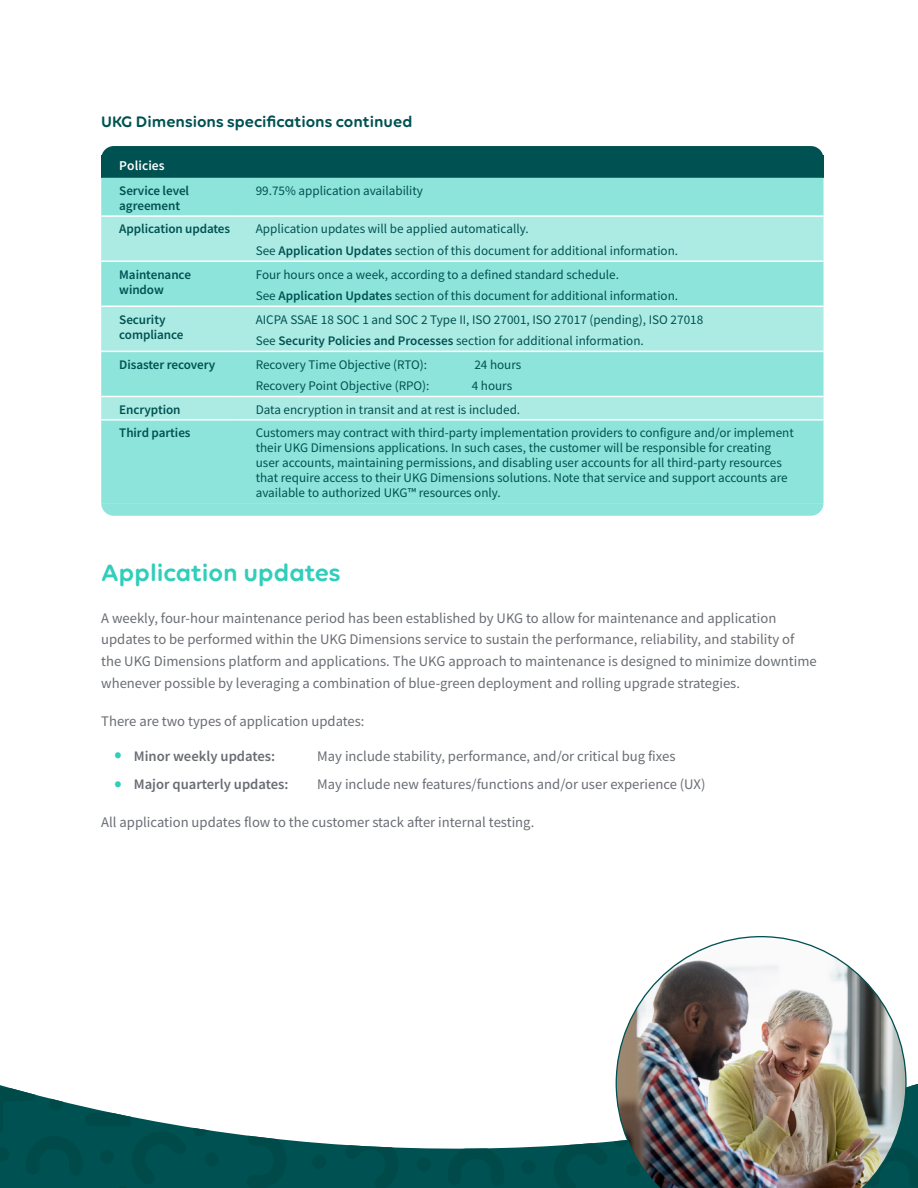
<style>
.page{position:relative;width:918px;height:1188px;background:#fff}
.page>*{position:absolute;margin:0;border:0;box-sizing:border-box;transform-origin:0 0}
.t1{font:600 25.5px "Volte Rounded";color:#30cebb}
.t2{font:600 16.5px "Volte Rounded";color:#005151}
.t3{font:14.7px/21.8px "Source Sans Pro";color:#696d73}
.t4{font:600 14.7px "Source Sans Pro";color:#696d73}
.t5{font:600 13.5px "Source Sans Pro";letter-spacing:.005em;color:#fff}
.t6{font:13.2px/15px "Source Sans Pro";color:#005151}
.t7{font:600 13.2px/15px "Source Sans Pro";letter-spacing:-.005em;color:#005151}
.s1{font-weight:600}
.s2{font-weight:400;font-size:25.5px;color:#30cebb}
</style>
<div class="page">
<svg style="left:234px;top:1083px;width:382px;height:105px"></svg>
<svg style="left:614px;top:1087px;width:2px;height:60px"></svg>
<svg style="left:247px;top:1132px;width:40px;height:56px;background:#1a6060"></svg>
<svg style="left:298px;top:1083px;width:310px;height:105px"></svg>
<div style="left:521px;top:1160px;width:15px;height:14px;background:#004a4a;border-radius:50%"></div>
<div style="left:417px;top:1157px;width:14px;height:15px;background:#004a4a;border-radius:50%"></div>
<div style="left:312px;top:1155px;width:14px;height:14px;background:#004a4a;border-radius:50%"></div>
<div style="left:575px;top:1109px;width:14px;height:14px;background:#fff;border-radius:50%"></div>
<div style="left:470px;top:1106px;width:15px;height:15px;background:#fff;border-radius:50%"></div>
<div style="left:366px;top:1104px;width:14px;height:14px;background:#fff;border-radius:50%"></div>
<div style="left:261px;top:1101px;width:14px;height:15px;background:#fff;border-radius:50%"></div>
<svg style="left:907px;top:1084px;width:11px;height:104px"></svg>
<svg style="left:0;top:1085px;width:234px;height:103px"></svg>
<div style="left:153px;top:1099px;width:15px;height:14px;background:#fff;border-radius:50%"></div>
<svg style="left:49px;top:1096px;width:14px;height:14px"></svg>
<div style="left:101px;top:156px;width:723px;height:22px;background:#005252"></div>
<div style="left:101px;top:178px;width:723px;height:325px;background:#8de4da"></div>
<svg style="left:101px;top:216px;width:723px;height:204px;background:#9fe8df"></svg>
<hr style="left:238px;top:215px;width:585px;height:2px;background:#fff">
<hr style="left:101px;top:260px;width:137px;height:2px;background:#fff">
<hr style="left:238px;top:260px;width:585px;height:2px;background:#fff">
<hr style="left:101px;top:306px;width:137px;height:1px;background:#fff">
<hr style="left:238px;top:306px;width:585px;height:1px;background:#fff">
<hr style="left:101px;top:351px;width:137px;height:1px;background:#fff">
<hr style="left:238px;top:351px;width:585px;height:1px;background:#fff">
<hr style="left:101px;top:396px;width:137px;height:1px;background:#fff">
<hr style="left:238px;top:396px;width:585px;height:1px;background:#fff">
<hr style="left:101px;top:215px;width:137px;height:2px;background:#fff">
<hr style="left:101px;top:419px;width:137px;height:2px;background:#fff">
<hr style="left:238px;top:419px;width:585px;height:2px;background:#fff">
<svg style="left:101px;top:146px;width:723px;height:10px;background:#035353"></svg>
<svg style="left:101px;top:503px;width:723px;height:13px;background:#91e4db"></svg>
<img style="left:616px;top:936px;width:291px;height:252px">
<p class="t2" style="left:101px;top:112px;width:313px">UKG Dimensions specifications continued</p>
<p class="t5" style="left:119px;top:157px;width:47px">Policies</p>
<p class="t7" style="left:119px;top:183px;width:71px">Service level agreement</p>
<p class="t6" style="left:256px;top:183px;width:169px">99.75% application availability</p>
<p class="t7" style="left:119px;top:221px;width:112px">Application updates</p>
<p class="t6" style="left:256px;top:218px;width:424px;line-height:21.8px">Application updates will be applied automatically.<br>See <span class="s1">Application Updates</span> section of this document for additional information.</p>
<p class="t7" style="left:119px;top:267px;width:73px">Maintenance window</p>
<p class="t6" style="left:256px;top:263px;width:424px;line-height:21.8px">Four hours once a week, according to a defined standard schedule.<br>See <span class="s1">Application Updates</span> section of this document for additional information.</p>
<p class="t7" style="left:119px;top:312px;width:66px">Security compliance</p>
<p class="t6" style="left:256px;top:308px;width:449px;line-height:21.8px">AICPA SSAE 18 SOC 1 and SOC 2 Type II, ISO 27001, ISO 27017 (pending), ISO 27018<br>See <span class="s1">Security Policies and Processes</span> section for additional information.</p>
<p class="t7" style="left:119px;top:357px;width:98px">Disaster recovery</p>
<p class="t6" style="left:256px;top:357px;width:173px">Recovery Time Objective (RTO):</p>
<p class="t6" style="left:474px;top:357px;width:49px">24 hours</p>
<p class="t6" style="left:256px;top:379px;width:175px">Recovery Point Objective (RPO):</p>
<p class="t6" style="left:472px;top:379px;width:42px">4 hours</p>
<p class="t7" style="left:119px;top:402px;width:63px">Encryption</p>
<p class="t6" style="left:256px;top:402px;width:266px">Data encryption in transit and at rest is included.</p>
<p class="t7" style="left:119px;top:425px;width:73px">Third parties</p>
<p class="t6" style="left:256px;top:425px;width:540px">Customers may contract with third-party implementation providers to configure and/or implement their UKG Dimensions applications. In such cases, the customer will be responsible for creating user accounts, maintaining permissions, and disabling user accounts for all third-party resources that require access to their UKG Dimensions solutions. Note that service and support accounts are available to authorized UKG™ resources only.</p>
<h1 class="t1" style="left:101px;top:557px;width:241px">Application updates</h1>
<p class="t3" style="left:101px;top:607px;width:717px">A weekly, four-hour maintenance period has been established by UKG to allow for maintenance and application updates to be performed within the UKG Dimensions service to sustain the performance, reliability, and stability of the UKG Dimensions platform and applications. The UKG approach to maintenance is designed to minimize downtime whenever possible by leveraging a combination of blue-green deployment and rolling upgrade strategies.</p>
<p class="t3" style="left:101px;top:710px;width:265px">There are two types of application updates:</p>
<p class="t4" style="left:114px;top:746px;width:162px"><span class="s2">•</span> Minor weekly updates:</p>
<p class="t3" style="left:317px;top:745px;width:360px">May include stability, performance, and/or critical bug fixes</p>
<p class="t4" style="left:114px;top:775px;width:176px"><span class="s2">•</span> Major quarterly updates:</p>
<p class="t3" style="left:317px;top:774px;width:390px">May include new features/functions and/or user experience (UX)</p>
<p class="t3" style="left:101px;top:812px;width:435px">All application updates flow to the customer stack after internal testing.</p>
</div>
